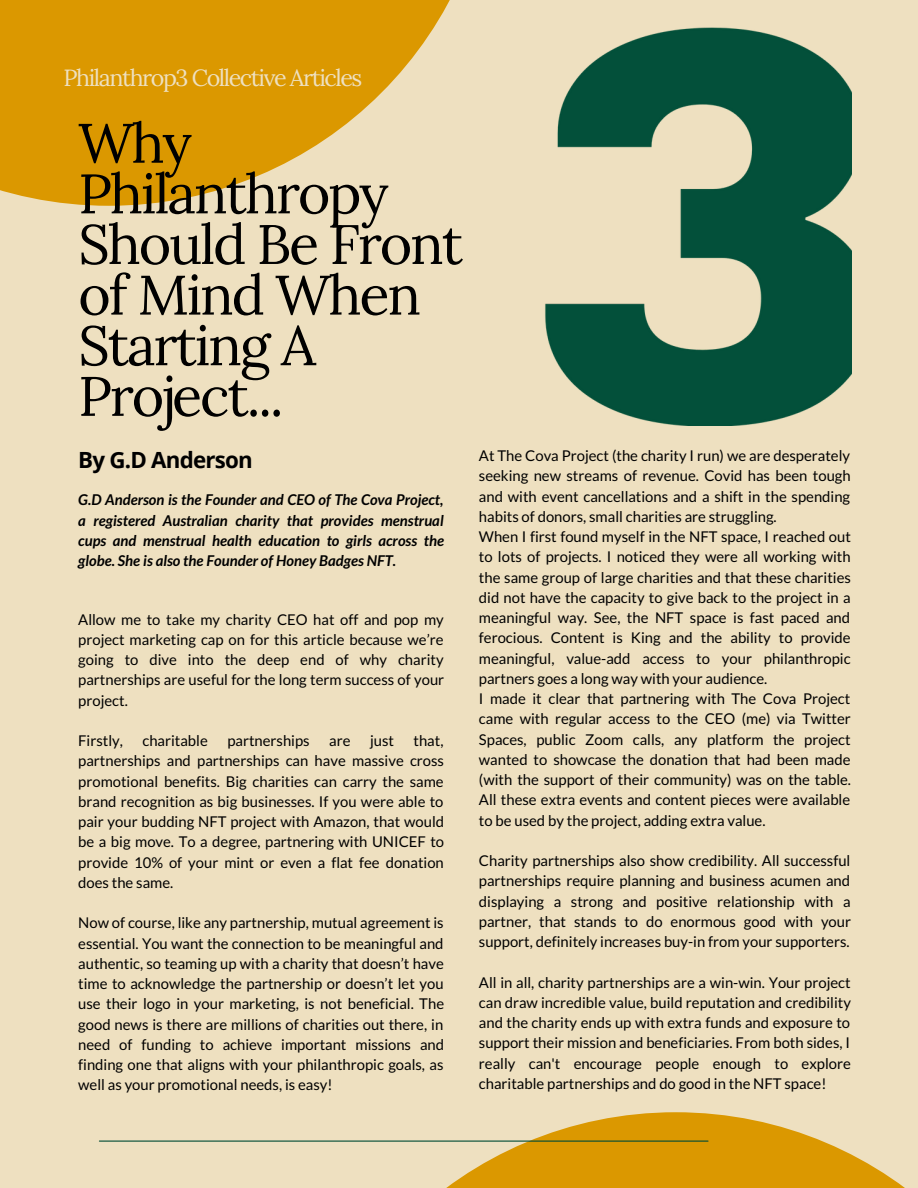
<style>
.page{position:relative;width:918px;height:1188px;background:#eee0c0}
.page>*{position:absolute;margin:0;border:0;box-sizing:border-box;transform-origin:0 0}
.t1{font:55.5px/50.7px "Lora";letter-spacing:-.04em;color:#000}
.t2{font:23.25px "Lora";letter-spacing:-.06em;color:#eee0c0}
.t3{font:700 22.35px "Open Sans";letter-spacing:-.035em;color:#000}
.t4{font:14.85px/20.2px "Lato";color:#000;text-align:justify}
.t5{font:italic 700 14.85px/20.2px "Lato";color:#000;text-align:justify}
</style>
<div class="page">
<svg style="left:0;top:0;width:450px;height:206px;fill:#db9800"></svg>
<svg style="left:290px;top:1112px;width:615px;height:76px"></svg>
<img style="left:545px;top:27px;width:306px;height:399px">
<hr style="left:99px;top:1141px;width:609px;height:1px;background:#004b35">
<p class="t2" style="left:63px;top:63px;width:300px">Philanthrop3 Collective Articles</p>
<p class="t1" style="left:78px;top:117px;width:386px">Why<br>Philanthropy<br>Should Be Front of Mind When<br>Starting A<br>Project...</p>
<p class="t3" style="left:78px;top:445px;width:176px">By G.D Anderson</p>
<p class="t5" style="left:78px;top:489px;width:367px">G.D Anderson is the Founder and CEO of The Cova Project, a registered Australian charity that provides menstrual cups and menstrual health education to girls across the globe. She is also the Founder of Honey Badges NFT.</p>
<p class="t4" style="left:78px;top:609px;width:368px">Allow me to take my charity CEO hat off and pop my project marketing cap on for this article because we’re going to dive into the deep end of why charity partnerships are useful for the long term success of your project.</p>
<p class="t4" style="left:78px;top:730px;width:46px">Firstly,</p>
<p class="t4" style="left:142px;top:730px;width:67px">charitable</p>
<p class="t4" style="left:227px;top:730px;width:84px">partnerships</p>
<p class="t4" style="left:329px;top:730px;width:23px">are</p>
<p class="t4" style="left:370px;top:730px;width:25px">just</p>
<p class="t4" style="left:78px;top:730px;width:367px;text-indent:335px">that, partnerships and partnerships can have massive cross promotional benefits. Big charities can carry the same brand recognition as big businesses. If you were able to pair your budding NFT project with Amazon, that would be a big move. To a degree, partnering with UNICEF to provide 10% of your mint or even a flat fee donation does the same.</p>
<p class="t4" style="left:78px;top:913px;width:367px">Now of course, like any partnership, mutual agreement is essential. You want the connection to be meaningful and authentic, so teaming up with a charity that doesn’t have time to acknowledge the partnership or doesn’t let you use their logo in your marketing, is not beneficial. The good news is there are millions of charities out there, in need of funding to achieve important missions and finding one that aligns with your philanthropic goals, as well as your promotional needs, is easy!</p>
<p class="t4" style="left:479px;top:445px;width:373px">At The Cova Project (the charity I run) we are desperately seeking new streams of revenue. Covid has been tough and with event cancellations and a shift in the spending habits of donors, small charities are struggling.</p>
<p class="t4" style="left:479px;top:526px;width:373px">When I first found myself in the NFT space, I reached out to lots of projects. I noticed they were all working with the same group of large charities and that these charities did not have the capacity to give back to the project in a meaningful way. See, the NFT space is fast paced and ferocious. Content is King and the ability to provide meaningful, value-add access to your philanthropic partners goes a long way with your audience.</p>
<p class="t4" style="left:479px;top:688px;width:374px">I made it clear that partnering with The Cova Project came with regular access to the CEO (me) via Twitter Spaces, public Zoom calls, any platform the project wanted to showcase the donation that had been made (with the support of their community) was on the table.<br>All these extra events and content pieces were available to be used by the project, adding extra value.</p>
<p class="t4" style="left:479px;top:850px;width:374px">Charity partnerships also show credibility. All successful partnerships require planning and business acumen and displaying a strong and positive relationship with a partner, that stands to do enormous good with your support, definitely increases buy-in from your supporters.</p>
<p class="t4" style="left:479px;top:972px;width:374px">All in all, charity partnerships are a win-win. Your project can draw incredible value, build reputation and credibility and the charity ends up with extra funds and exposure to support their mission and beneficiaries. From both sides, I really can't encourage people enough to explore charitable partnerships and do good in the NFT space!</p>
</div>
